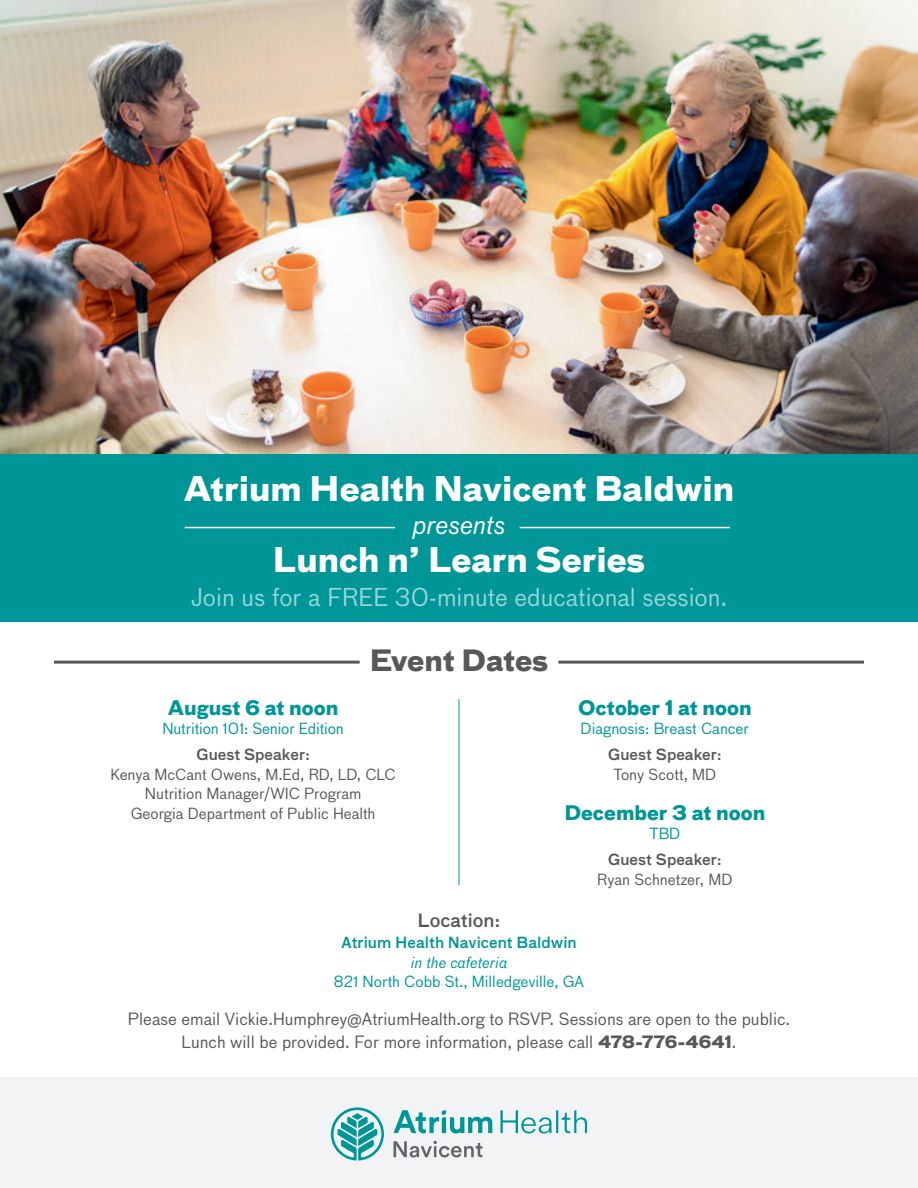
<style>
.page{position:relative;width:918px;height:1188px;background:#fff}
.page>*{position:absolute;margin:0;border:0;box-sizing:border-box;transform-origin:0 0}
.t1{font:700 33px "Bau Pro";color:#fff}
.t2{font:700 28.5px "Bau Pro";letter-spacing:-.005em;color:#57585a}
.t3{font:italic 25.5px "Bau Pro";color:#fff}
.t4{font:24px "Bau Pro";color:#93d6dc}
.t5{font:700 19.5px "Bau Pro";color:#009698}
.t6{font:500 18px "Bau Pro";color:#57585a}
.t7{font:16.5px "Bau Pro";color:#57585a}
.t8{font:15px "Bau Pro";color:#57585a}
.t9{font:15px "Bau Pro";color:#009698}
.t10{font:500 15px "Bau Pro";color:#57585a}
.t11{font:500 15px "Bau Pro";color:#009698}
.t12{font:italic 15px "Bau Pro";color:#009698}
.s1{font-weight:700}
</style>
<div class="page">
<div style="left:0;top:1078px;width:918px;height:110px;background:#f2f3f4"></div>
<img style="left:0;top:0;width:918px;height:454px">
<div style="left:0;top:454px;width:918px;height:168px;background:#009698"></div>
<svg style="left:393px;top:1141px;width:90px;height:17px"></svg>
<svg style="left:331px;top:1107px;width:53px;height:54px"></svg>
<svg style="left:394px;top:1110px;width:193px;height:24px"></svg>
<hr style="left:459px;top:699px;width:1px;height:186px;background:#009698">
<hr style="left:558px;top:661px;width:306px;height:3px;background:#57585a">
<hr style="left:54px;top:661px;width:306px;height:3px;background:#57585a">
<hr style="left:520px;top:527px;width:210px;height:1px;background:#fff">
<hr style="left:185px;top:527px;width:210px;height:1px;background:#fff">
<p class="t1" style="left:184px;top:460px;width:552px">Atrium Health Navicent Baldwin</p>
<p class="t3" style="left:412px;top:506px;width:95px">presents</p>
<p class="t1" style="left:273px;top:531px;width:374px">Lunch n’ Learn Series</p>
<p class="t4" style="left:191px;top:580px;width:538px">Join us for a FREE 30-minute educational session.</p>
<p class="t2" style="left:370px;top:636px;width:180px">Event Dates</p>
<p class="t5" style="left:168px;top:690px;width:172px">August 6 at noon</p>
<p class="t9" style="left:162px;top:718px;width:183px">Nutrition 101: Senior Edition</p>
<p class="t10" style="left:196px;top:744px;width:115px">Guest Speaker:</p>
<p class="t8" style="left:111px;top:764px;width:287px">Kenya McCant Owens, M.Ed, RD, LD, CLC</p>
<p class="t8" style="left:145px;top:783px;width:218px">Nutrition Manager/WIC Program</p>
<p class="t8" style="left:131px;top:803px;width:246px">Georgia Department of Public Health</p>
<p class="t5" style="left:578px;top:690px;width:175px">October 1 at noon</p>
<p class="t9" style="left:581px;top:718px;width:170px">Diagnosis: Breast Cancer</p>
<p class="t10" style="left:608px;top:744px;width:115px">Guest Speaker:</p>
<p class="t8" style="left:614px;top:764px;width:104px">Tony Scott, MD</p>
<p class="t5" style="left:564px;top:795px;width:203px">December 3 at noon</p>
<p class="t9" style="left:650px;top:823px;width:32px">TBD</p>
<p class="t10" style="left:608px;top:849px;width:115px">Guest Speaker:</p>
<p class="t8" style="left:597px;top:869px;width:137px">Ryan Schnetzer, MD</p>
<p class="t6" style="left:417px;top:907px;width:85px">Location:</p>
<p class="t11" style="left:341px;top:932px;width:237px">Atrium Health Navicent Baldwin</p>
<p class="t12" style="left:411px;top:951px;width:98px">in the cafeteria</p>
<p class="t9" style="left:334px;top:971px;width:252px">821 North Cobb St., Milledgeville, GA</p>
<p class="t7" style="left:128px;top:1007px;width:664px">Please email Vickie.Humphrey@AtriumHealth.org to RSVP. Sessions are open to the public.</p>
<p class="t7" style="left:181px;top:1030px;width:557px">Lunch will be provided. For more information, please call <span class="s1">478-776-4641</span>.</p>
</div>
